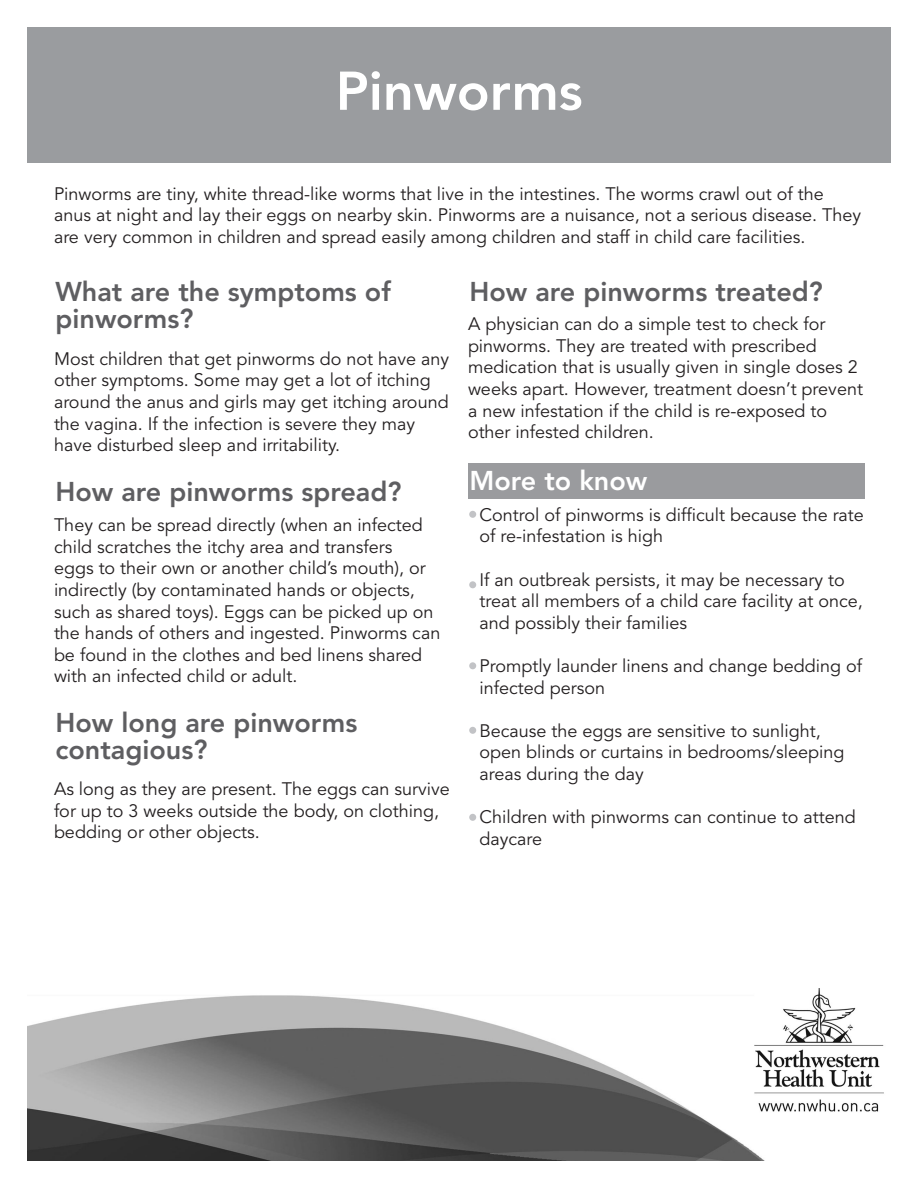
<style>
.page{position:relative;width:918px;height:1188px;background:#fff}
.page>*{position:absolute;margin:0;border:0;box-sizing:border-box;transform-origin:0 0}
.t1{font:800 54px "Avenir LT";color:#fff}
.t2{font:800 27px/27px "Avenir LT";color:#5e5e61}
.t3{font:800 27px "Avenir LT";color:#fff}
.t4{font:18px/21.6px "Avenir LT";color:#231f20}
</style>
<div class="page">
<div style="left:27px;top:27px;width:864px;height:136px;background:#9a9c9f"></div>
<img style="left:28px;top:989px;width:856px;height:171px">
<div style="left:468px;top:463px;width:396px;height:35px;background:#9a9b9e"></div>
<div style="left:469px;top:511px;width:7px;height:7px;background:#c2c3c6;border-radius:50%"></div>
<div style="left:469px;top:581px;width:7px;height:7px;background:#c2c3c6;border-radius:50%"></div>
<div style="left:469px;top:662px;width:7px;height:7px;background:#c2c3c6;border-radius:50%"></div>
<div style="left:469px;top:727px;width:7px;height:7px;background:#c2c3c6;border-radius:50%"></div>
<div style="left:469px;top:814px;width:7px;height:7px;background:#c2c3c6;border-radius:50%"></div>
<h1 class="t1" style="left:336px;top:59px;width:248px">Pinworms</h1>
<p class="t4" style="left:54px;top:183px;width:809px">Pinworms are tiny, white thread-like worms that live in the intestines. The worms crawl out of the anus at night and lay their eggs on nearby skin. Pinworms are a nuisance, not a serious disease. They are very common in children and spread easily among children and staff in child care facilities.</p>
<p class="t2" style="left:56px;top:278px;width:337px">What are the symptoms of pinworms?</p>
<p class="t4" style="left:54px;top:348px;width:397px">Most children that get pinworms do not have any other symptoms. Some may get a lot of itching around the anus and girls may get itching around the vagina. If the infection is severe they may have disturbed sleep and irritability.</p>
<p class="t2" style="left:470px;top:278px;width:355px">How are pinworms treated?</p>
<p class="t4" style="left:468px;top:314px;width:396px">A physician can do a simple test to check for pinworms. They are treated with prescribed medication that is usually given in single doses 2 weeks apart. However, treatment doesn’t prevent a new infestation if the child is re-exposed to other infested children.</p>
<p class="t2" style="left:56px;top:478px;width:347px">How are pinworms spread?</p>
<p class="t4" style="left:54px;top:515px;width:388px">They can be spread directly (when an infected child scratches the itchy area and transfers<br>eggs to their own or another child’s mouth), or indirectly (by contaminated hands or objects, such as shared toys). Eggs can be picked up on the hands of others and ingested. Pinworms can be found in the clothes and bed linens shared with an infected child or adult.</p>
<p class="t2" style="left:56px;top:709px;width:303px">How long are pinworms contagious?</p>
<p class="t4" style="left:54px;top:779px;width:397px">As long as they are present. The eggs can survive for up to 3 weeks outside the body, on clothing, bedding or other objects.</p>
<p class="t3" style="left:470px;top:465px;width:179px">More to know</p>
<p class="t4" style="left:480px;top:504px;width:386px">Control of pinworms is difficult because the rate of re-infestation is high</p>
<p class="t4" style="left:480px;top:569px;width:385px">If an outbreak persists, it may be necessary to treat all members of a child care facility at once, and possibly their families</p>
<p class="t4" style="left:480px;top:655px;width:384px">Promptly launder linens and change bedding of infected person</p>
<p class="t4" style="left:480px;top:720px;width:366px">Because the eggs are sensitive to sunlight, open blinds or curtains in bedrooms/sleeping areas during the day</p>
<p class="t4" style="left:480px;top:807px;width:378px">Children with pinworms can continue to attend daycare</p>
</div>
